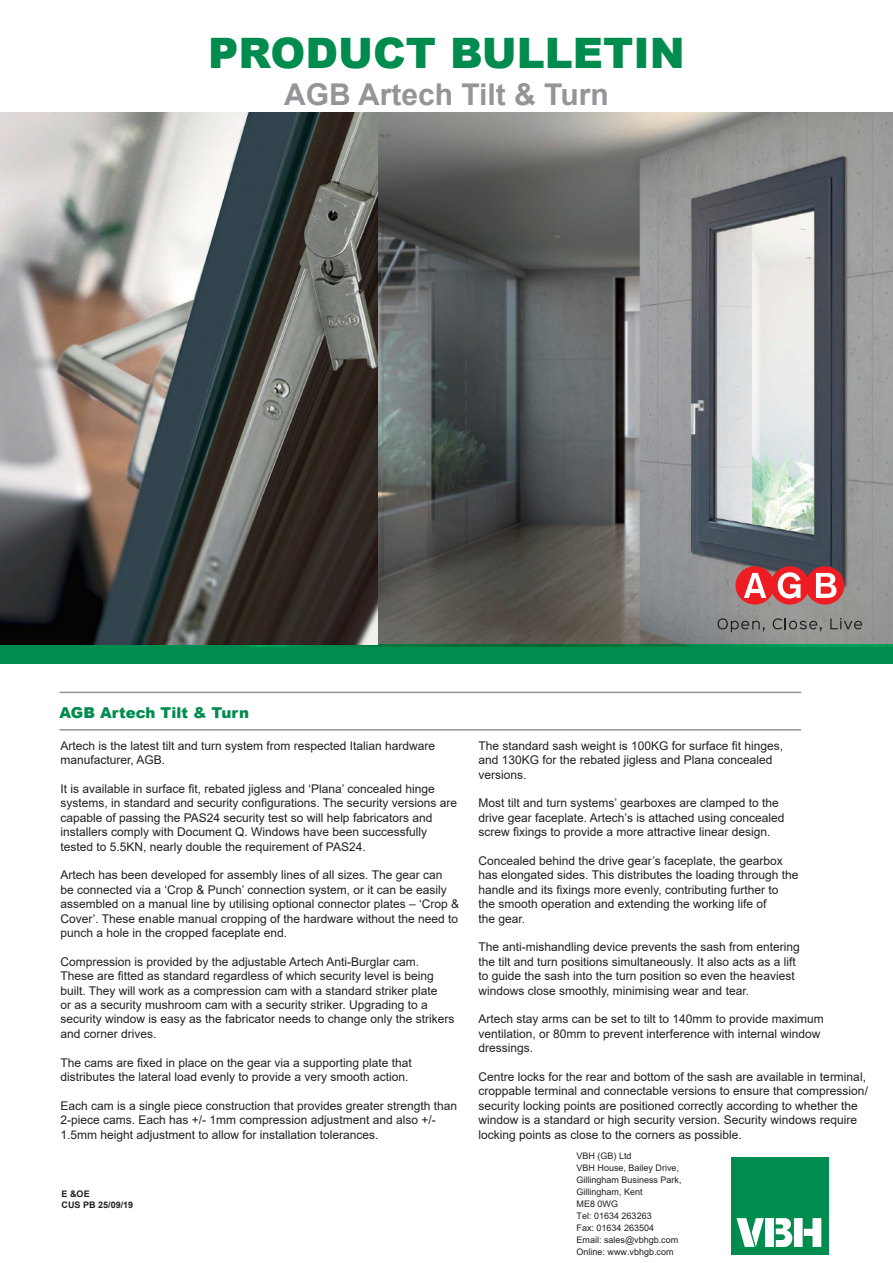
<style>
.page{position:relative;width:893px;height:1263px;background:#fff}
.page>*{position:absolute;margin:0;border:0;box-sizing:border-box;transform-origin:0 0}
._1_1{font:900 42px "Arial";color:#008c4e}
._1_2{font:700 30px "Arial";color:#939598}
.t1{font:900 15px "Arial";color:#008c4e}
.t2{font:12px/14.4px "Arial";color:#231f20}
.Address_VBH{font:9px "Arial";color:#231f20}
.Date_or_Note{font:700 9px "Arial";color:#231f20}
</style>
<div class="page">
<div style="left:731px;top:1157px;width:98px;height:98px;background:#008c4e"></div>
<svg style="left:776px;top:1218px;width:16px;height:29px"></svg>
<svg style="left:737px;top:1218px;width:27px;height:29px"></svg>
<div style="left:765px;top:1218px;width:9px;height:29px;background:#fff"></div>
<div style="left:794px;top:1218px;width:9px;height:29px;background:#fff"></div>
<svg style="left:804px;top:1218px;width:17px;height:29px"></svg>
<div style="left:0;top:644px;width:893px;height:19px;background:#008c4e"></div>
<hr style="left:60px;top:692px;width:741px;height:1px;background:#939598">
<img style="left:251px;top:113px;width:642px;height:533px">
<hr style="left:60px;top:729px;width:741px;height:1px;background:#939598">
<svg style="left:718px;top:618px;width:47px;height:14px"></svg>
<svg style="left:773px;top:618px;width:49px;height:14px"></svg>
<svg style="left:830px;top:618px;width:32px;height:11px"></svg>
<svg style="left:735px;top:566px;width:109px;height:38px"></svg>
<img style="left:0;top:113px;width:377px;height:531px">
<p class="_1_1" style="left:208px;top:23px;width:478px">PRODUCT BULLETIN</p>
<p class="_1_2" style="left:284px;top:73px;width:326px">AGB Artech Tilt &amp; Turn</p>
<p class="t1" style="left:60px;top:701px;width:191px">AGB Artech Tilt &amp; Turn</p>
<p class="t2" style="left:60px;top:738px;width:376px">Artech is the latest tilt and turn system from respected Italian hardware manufacturer, AGB.</p>
<p class="t2" style="left:60px;top:781px;width:398px">It is available in surface fit, rebated jigless and ‘Plana’ concealed hinge systems, in standard and security configurations. The security versions are capable of passing the PAS24 security test so will help fabricators and</p>
<p class="t2" style="left:60px;top:825px;width:368px">installers comply with Document Q. Windows have been successfully tested to 5.5KN, nearly double the requirement of PAS24.</p>
<p class="t2" style="left:60px;top:868px;width:400px">Artech has been developed for assembly lines of all sizes. The gear can<br>be connected via a ‘Crop &amp; Punch’ connection system, or it can be easily assembled on a manual line by utilising optional connector plates – ‘Crop &amp; Cover’. These enable manual cropping of the hardware without the need to punch a hole in the cropped faceplate end.</p>
<p class="t2" style="left:60px;top:954px;width:360px">Compression is provided by the adjustable Artech Anti-Burglar cam.</p>
<p class="t2" style="left:60px;top:969px;width:379px">These are fitted as standard regardless of which security level is being built. They will work as a compression cam with a standard striker plate</p>
<p class="t2" style="left:60px;top:997px;width:396px">or as a security mushroom cam with a security striker. Upgrading to a security window is easy as the fabricator needs to change only the strikers and corner drives.</p>
<p class="t2" style="left:60px;top:1055px;width:353px">The cams are fixed in place on the gear via a supporting plate that</p>
<p class="t2" style="left:60px;top:1069px;width:350px">distributes the lateral load evenly to provide a very smooth action.</p>
<p class="t2" style="left:60px;top:1098px;width:398px">Each cam is a single piece construction that provides greater strength than<br>2-piece cams. Each has +/- 1mm compression adjustment and also +/-<br>1.5mm height adjustment to allow for installation tolerances.</p>
<p class="Date_or_Note" style="left:62px;top:1187px;width:30px">E &amp;OE</p>
<p class="Date_or_Note" style="left:62px;top:1198px;width:73px">CUS PB 25/09/19</p>
<p class="t2" style="left:478px;top:738px;width:306px">The standard sash weight is 100KG for surface fit hinges,</p>
<p class="t2" style="left:478px;top:753px;width:296px">and 130KG for the rebated jigless and Plana concealed</p>
<p class="t2" style="left:478px;top:767px;width:50px">versions.</p>
<p class="t2" style="left:478px;top:796px;width:302px">Most tilt and turn systems’ gearboxes are clamped to the</p>
<p class="t2" style="left:478px;top:810px;width:307px">drive gear faceplate. Artech’s is attached using concealed</p>
<p class="t2" style="left:478px;top:825px;width:294px">screw fixings to provide a more attractive linear design.</p>
<p class="t2" style="left:478px;top:853px;width:306px">Concealed behind the drive gear’s faceplate, the gearbox</p>
<p class="t2" style="left:478px;top:868px;width:321px">has elongated sides. This distributes the loading through the</p>
<p class="t2" style="left:478px;top:882px;width:301px">handle and its fixings more evenly, contributing further to</p>
<p class="t2" style="left:478px;top:897px;width:290px">the smooth operation and extending the working life of</p>
<p class="t2" style="left:478px;top:911px;width:48px">the gear.</p>
<p class="t2" style="left:478px;top:940px;width:323px">The anti-mishandling device prevents the sash from entering</p>
<p class="t2" style="left:478px;top:954px;width:319px">the tilt and turn positions simultaneously. It also acts as a lift</p>
<p class="t2" style="left:478px;top:969px;width:318px">to guide the sash into the turn position so even the heaviest</p>
<p class="t2" style="left:478px;top:983px;width:272px">windows close smoothly, minimising wear and tear.</p>
<p class="t2" style="left:478px;top:1012px;width:347px">Artech stay arms can be set to tilt to 140mm to provide maximum</p>
<p class="t2" style="left:478px;top:1026px;width:344px">ventilation, or 80mm to prevent interference with internal window</p>
<p class="t2" style="left:478px;top:1041px;width:56px">dressings.</p>
<p class="t2" style="left:478px;top:1069px;width:391px">Centre locks for the rear and bottom of the sash are available in terminal, croppable terminal and connectable versions to ensure that compression/ security locking points are positioned correctly according to whether the window is a standard or high security version. Security windows require locking points as close to the corners as possible.</p>
<p class="Address_VBH" style="left:577px;top:1149px;width:57px">VBH (GB) Ltd</p>
<p class="Address_VBH" style="left:577px;top:1161px;width:104px">VBH House, Bailey Drive,</p>
<p class="Address_VBH" style="left:577px;top:1173px;width:107px">Gillingham Business Park,</p>
<p class="Address_VBH" style="left:577px;top:1185px;width:68px">Gillingham, Kent</p>
<p class="Address_VBH" style="left:577px;top:1197px;width:43px">ME8 0WG</p>
<p class="Address_VBH" style="left:577px;top:1209px;width:77px">Tel: 01634 263263</p>
<p class="Address_VBH" style="left:577px;top:1221px;width:79px">Fax: 01634 263504</p>
<p class="Address_VBH" style="left:577px;top:1233px;width:103px">Email: sales@vbhgb.com</p>
<p class="Address_VBH" style="left:577px;top:1245px;width:99px">Online: www.vbhgb.com</p>
</div>
